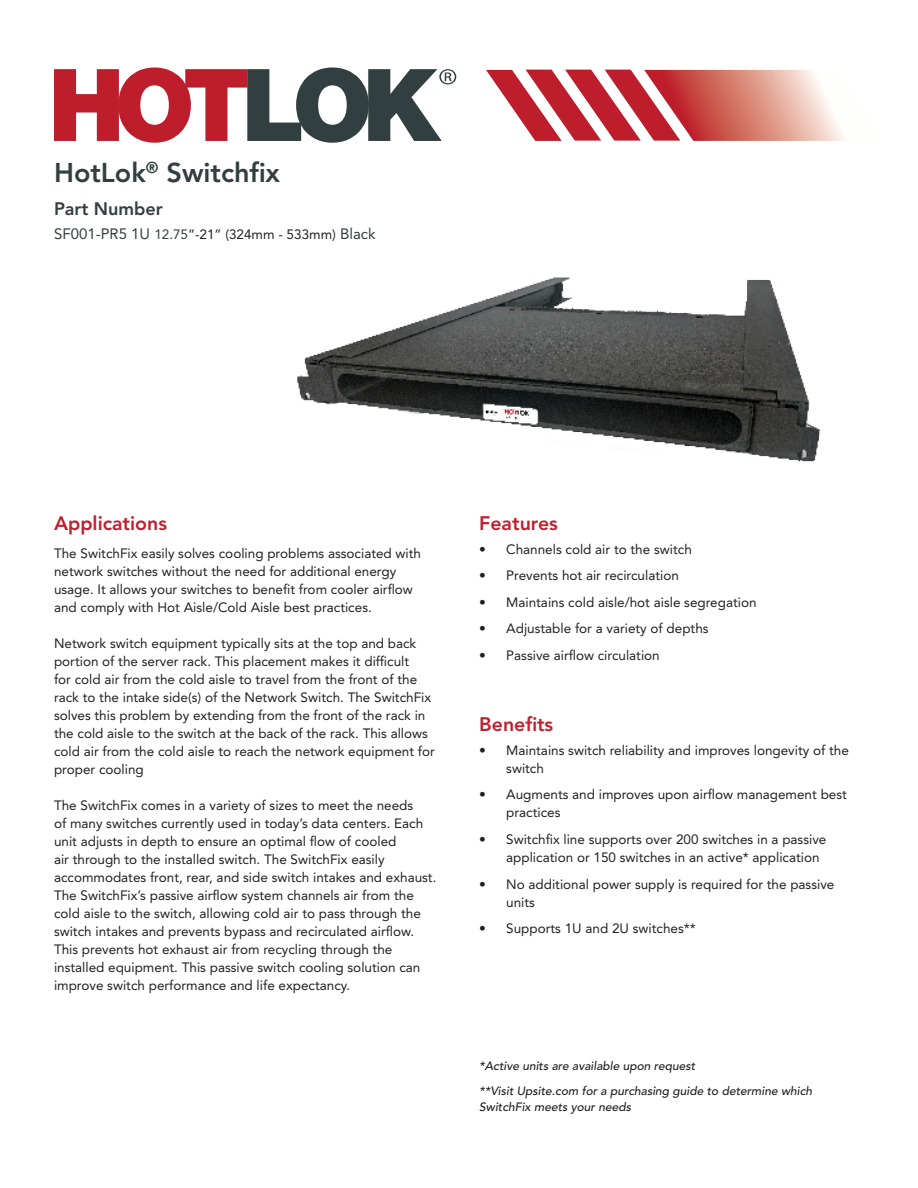
<style>
.page{position:relative;width:918px;height:1188px;background:#fff}
.page>*{position:absolute;margin:0;border:0;box-sizing:border-box;transform-origin:0 0}
.t1{font:800 27px "Avenir LT Std";color:#323e3f}
.t2{font:800 19.5px "Avenir LT Std";color:#c01f2e}
.Core_Paragraph_Style{font:800 18px "Avenir LT Std";color:#323e3f}
.Core_Paragraph_Style-2{font:13.5px/18px "Avenir LT Std";color:#231f20}
.Bullet_List_Smaller{font:italic 500 12px/16.5px "Avenir LT Std";color:#231f20}
.s1{font-size:15px;color:#323e3f}
.s2{color:#323e3f}
</style>
<div class="page">
<svg style="left:54px;top:68px;width:402px;height:74px"></svg>
<svg style="left:486px;top:70px;width:358px;height:71px"></svg>
<img style="left:297px;top:277px;width:524px;height:185px">
<h1 class="t1" style="left:54px;top:156px;width:228px">HotLok<sup>®</sup> Switchfix</h1>
<p class="Core_Paragraph_Style" style="left:54px;top:198px;width:110px">Part Number</p>
<p class="Core_Paragraph_Style-2" style="left:54px;top:225px;width:323px"><span class="s1">SF001-PR5 1U</span> <span class="s2">12.75</span>”-21” (324mm - 533mm) <span class="s1">Black</span></p>
<h2 class="t2" style="left:54px;top:512px;width:115px">Applications</h2>
<h2 class="Core_Paragraph_Style-2" style="left:54px;top:544px;width:369px">The SwitchFix easily solves cooling problems associated with network switches without the need for additional energy usage. It allows your switches to benefit from cooler airflow and comply with Hot Aisle/Cold Aisle best practices.</h2>
<h2 class="Core_Paragraph_Style-2" style="left:54px;top:634px;width:382px">Network switch equipment typically sits at the top and back portion of the server rack. This placement makes it difficult<br>for cold air from the cold aisle to travel from the front of the rack to the intake side(s) of the Network Switch. The SwitchFix solves this problem by extending from the front of the rack in the cold aisle to the switch at the back of the rack. This allows cold air from the cold aisle to reach the network equipment for proper cooling</h2>
<h2 class="Core_Paragraph_Style-2" style="left:54px;top:796px;width:384px">The SwitchFix comes in a variety of sizes to meet the needs<br>of many switches currently used in today’s data centers. Each unit adjusts in depth to ensure an optimal flow of cooled<br>air through to the installed switch. The SwitchFix easily accommodates front, rear, and side switch intakes and exhaust.<br>The SwitchFix’s passive airflow system channels air from the cold aisle to the switch, allowing cold air to pass through the switch intakes and prevents bypass and recirculated airflow.<br>This prevents hot exhaust air from recycling through the installed equipment. This passive switch cooling solution can improve switch performance and life expectancy.</h2>
<h2 class="t2" style="left:479px;top:512px;width:80px">Features</h2>
<p class="Core_Paragraph_Style-2" style="left:479px;top:540px;width:214px">• Channels cold air to the switch</p>
<p class="Core_Paragraph_Style-2" style="left:479px;top:567px;width:201px">• Prevents hot air recirculation</p>
<p class="Core_Paragraph_Style-2" style="left:479px;top:593px;width:279px">• Maintains cold aisle/hot aisle segregation</p>
<p class="Core_Paragraph_Style-2" style="left:479px;top:620px;width:231px">• Adjustable for a variety of depths</p>
<p class="Core_Paragraph_Style-2" style="left:479px;top:647px;width:182px">• Passive airflow circulation</p>
<h2 class="t2" style="left:479px;top:713px;width:76px">Benefits</h2>
<p class="Core_Paragraph_Style-2" style="left:506px;top:741px;width:344px;text-indent:-27px">• Maintains switch reliability and improves longevity of the switch</p>
<p class="Core_Paragraph_Style-2" style="left:506px;top:786px;width:342px;text-indent:-27px">• Augments and improves upon airflow management best practices</p>
<p class="Core_Paragraph_Style-2" style="left:506px;top:830px;width:322px;text-indent:-27px">• Switchfix line supports over 200 switches in a passive application or 150 switches in an active* application</p>
<p class="Core_Paragraph_Style-2" style="left:506px;top:875px;width:330px;text-indent:-27px">• No additional power supply is required for the passive units</p>
<p class="Core_Paragraph_Style-2" style="left:479px;top:920px;width:218px">• Supports 1U and 2U switches**</p>
<p class="Bullet_List_Smaller" style="left:479px;top:1058px;width:218px">*Active units are available upon request</p>
<p class="Bullet_List_Smaller" style="left:479px;top:1083px;width:334px">**Visit Upsite.com for a purchasing guide to determine which<br>SwitchFix meets your needs</p>
</div>
